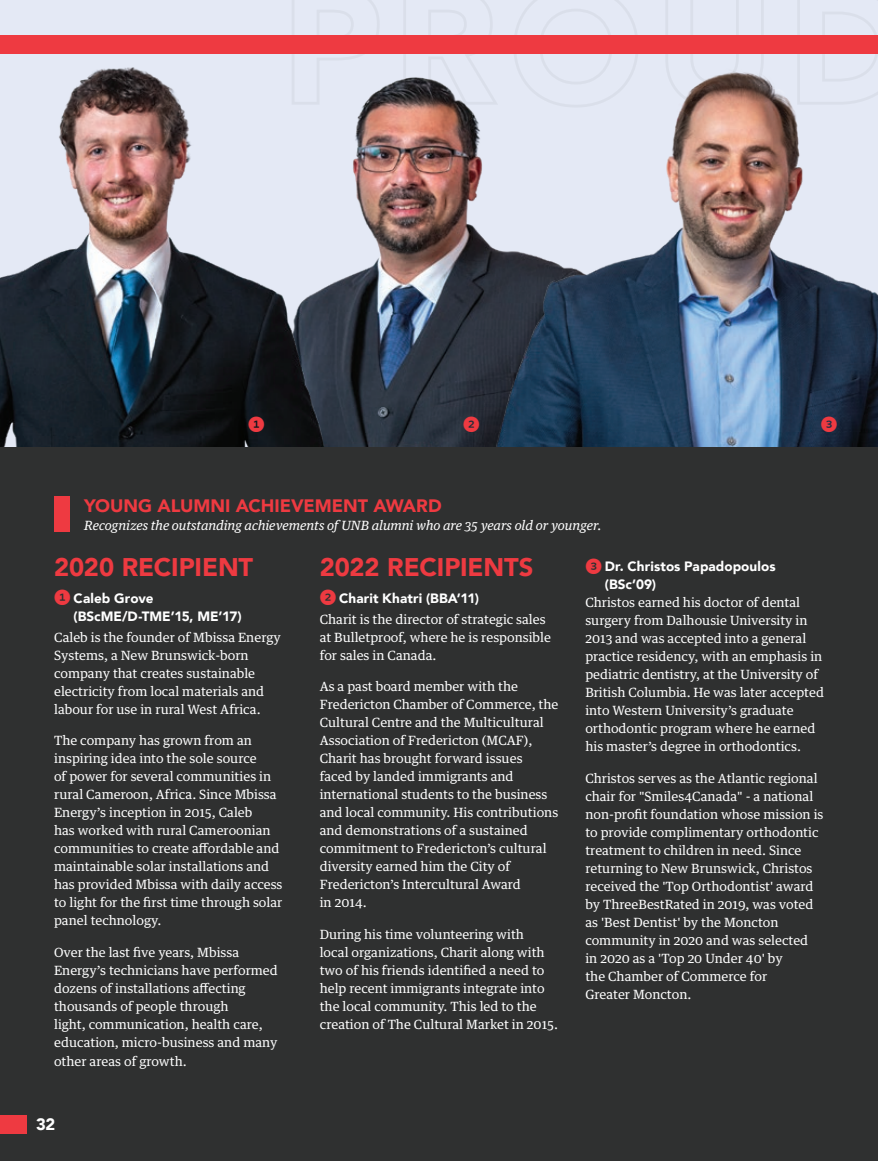
<style>
.page{position:relative;width:878px;height:1161px;background:#fff}
.page>*{position:absolute;margin:0;border:0;box-sizing:border-box;transform-origin:0 0}
.t1{font:900 25.5px "Avenir";letter-spacing:-.005em;color:#ee3a41}
.t2{font:900 18px "Avenir";color:#ee3a41}
.Content_Text{font:16.5px "Whitney Index Black Round Bd";color:#ee3a41}
.t3{font:900 16.5px "Avenir";color:#fff}
.Content_Text-2{font:900 13.5px/18px "Avenir";letter-spacing:.005em;color:#fff}
.Content_Text-3{font:12.75px/18px "Guardian Text Egyp";color:#fff}
.t4{font:italic 12.75px "Guardian Text Egyp";letter-spacing:-.005em;color:#fff}
.s1{font-family:"Whitney Index Black Round Bd";font-weight:400;font-size:16.5px;color:#ee3a41}
</style>
<div class="page">
<div style="left:0;top:0;width:878px;height:447px;background:#e4e9f5"></div>
<img style="left:363px;top:77px;width:125px;height:370px">
<img style="left:488px;top:71px;width:390px;height:376px">
<img style="left:0;top:67px;width:363px;height:380px">
<div style="left:0;top:447px;width:878px;height:714px;background:#2f3030"></div>
<div style="left:54px;top:496px;width:15px;height:36px;background:#ee3a41"></div>
<div style="left:0;top:1115px;width:27px;height:19px;background:#ee3a41"></div>
<div style="left:0;top:35px;width:878px;height:19px;background:#ee3a41"></div>
<p class="Content_Text" style="left:248px;top:417px;width:18px">1</p>
<p class="Content_Text" style="left:463px;top:417px;width:18px">2</p>
<p class="Content_Text" style="left:820px;top:417px;width:18px">3</p>
<p class="t2" style="left:84px;top:490px;width:359px">YOUNG ALUMNI ACHIEVEMENT AWARD</p>
<p class="t4" style="left:84px;top:514px;width:519px">Recognizes the outstanding achievements of UNB alumni who are 35 years old or younger.</p>
<p class="t1" style="left:54px;top:545px;width:201px">2020 RECIPIENT</p>
<p class="t1" style="left:320px;top:545px;width:215px">2022 RECIPIENTS</p>
<p class="Content_Text-2" style="left:605px;top:557px;width:172px;text-indent:-19px"><span class="s1">3</span> Dr. Christos Papadopoulos (BSc’09)</p>
<p class="Content_Text-3" style="left:585px;top:592px;width:240px">Christos earned his doctor of dental surgery from Dalhousie University in 2013 and was accepted into a general practice residency, with an emphasis in pediatric dentistry, at the University of British Columbia. He was later accepted into Western University’s graduate orthodontic program where he earned his master’s degree in orthodontics.</p>
<p class="Content_Text-3" style="left:585px;top:768px;width:240px">Christos serves as the Atlantic regional chair for "Smiles4Canada" - a national non-profit foundation whose mission is to provide complimentary orthodontic treatment to children in need. Since returning to New Brunswick, Christos received the 'Top Orthodontist' award by ThreeBestRated in 2019, was voted as 'Best Dentist' by the Moncton community in 2020 and was selected<br>in 2020 as a 'Top 20 Under 40' by<br>the Chamber of Commerce for<br>Greater Moncton.</p>
<p class="Content_Text-2" style="left:74px;top:589px;width:170px;text-indent:-19px"><span class="s1">1</span> Caleb Grove (BScME/D-TME’15, ME’17)</p>
<p class="Content_Text-3" style="left:54px;top:627px;width:228px">Caleb is the founder of Mbissa Energy Systems, a New Brunswick-born company that creates sustainable electricity from local materials and labour for use in rural West Africa.</p>
<p class="Content_Text-3" style="left:54px;top:731px;width:230px">The company has grown from an inspiring idea into the sole source<br>of power for several communities in rural Cameroon, Africa. Since Mbissa Energy’s inception in 2015, Caleb<br>has worked with rural Cameroonian communities to create affordable and maintainable solar installations and has provided Mbissa with daily access to light for the first time through solar panel technology.</p>
<p class="Content_Text-3" style="left:54px;top:942px;width:225px">Over the last five years, Mbissa Energy’s technicians have performed dozens of installations affecting thousands of people through<br>light, communication, health care, education, micro-business and many</p>
<p class="Content_Text-3" style="left:54px;top:1052px;width:134px">other areas of growth.</p>
<p class="Content_Text-2" style="left:320px;top:589px;width:161px"><span class="s1">2</span> Charit Khatri (BBA’11)</p>
<p class="Content_Text-3" style="left:320px;top:609px;width:233px">Charit is the director of strategic sales at Bulletproof, where he is responsible for sales in Canada.</p>
<p class="Content_Text-3" style="left:320px;top:677px;width:240px">As a past board member with the Fredericton Chamber of Commerce, the Cultural Centre and the Multicultural Association of Fredericton (MCAF), Charit has brought forward issues faced by landed immigrants and international students to the business and local community. His contributions and demonstrations of a sustained commitment to Fredericton’s cultural diversity earned him the City of Fredericton’s Intercultural Award<br>in 2014.</p>
<p class="Content_Text-3" style="left:320px;top:924px;width:240px">During his time volunteering with<br>local organizations, Charit along with two of his friends identified a need to help recent immigrants integrate into the local community. This led to the creation of The Cultural Market in 2015.</p>
<p class="t3" style="left:36px;top:1111px;width:21px">32</p>
</div>
